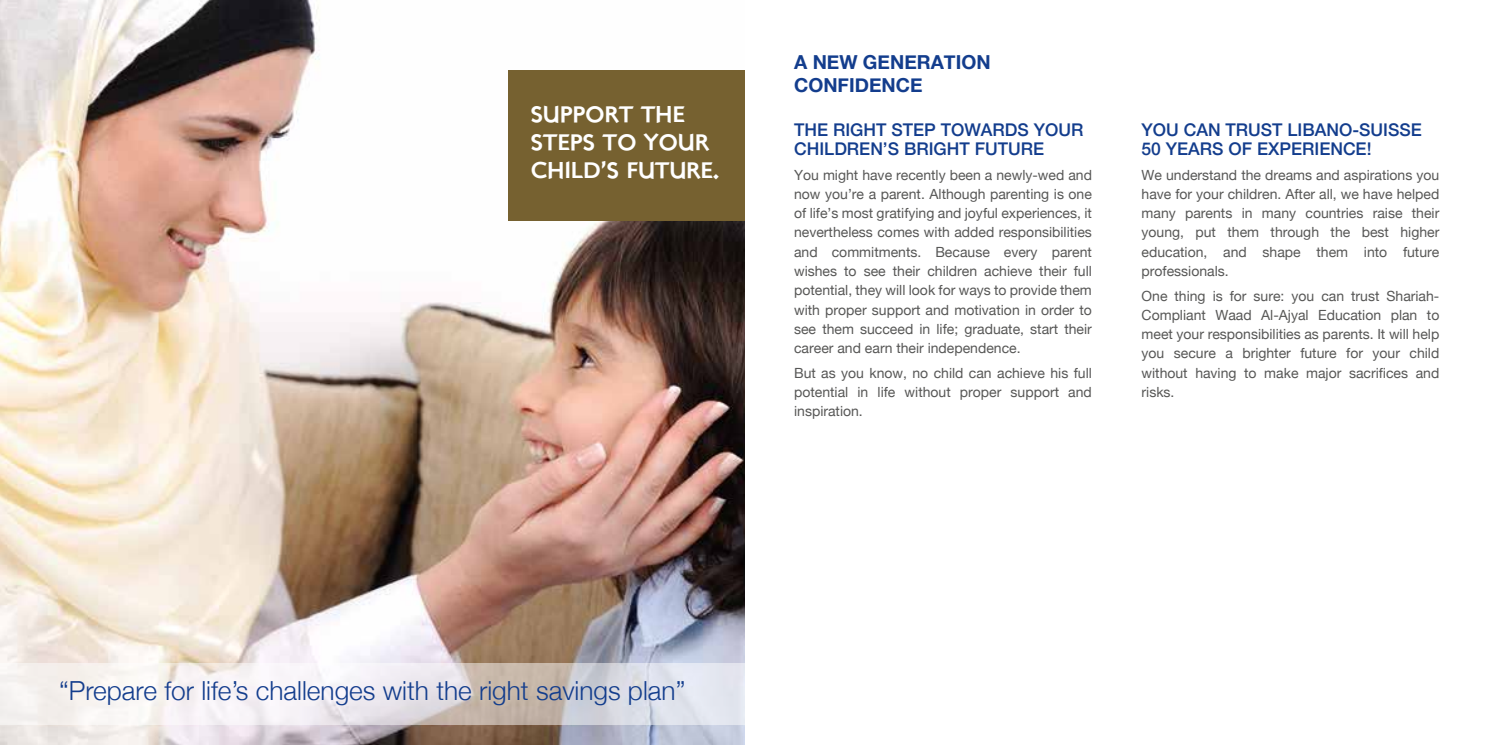
<style>
.page{position:relative;width:1489px;height:745px;background:#fff}
.page>*{position:absolute;margin:0;border:0;box-sizing:border-box;transform-origin:0 0}
.t1{font:300 26.25px "Helvetica Neue";color:#133d8d}
.t2{font:22.75px/28px "London Two";letter-spacing:-.015em;color:#fff}
.t3{font:700 19.25px/23.1px "Helvetica Neue";color:#133d8d}
.t4{font:500 17.5px/19.2px "Helvetica Neue";color:#133d8d}
.t5{font:14px/19.2px "Helvetica Neue";color:#575756;text-align:justify}
</style>
<div class="page">
<img style="left:0;top:0;width:744px;height:744px">
<div style="left:508px;top:70px;width:236px;height:151px;background:#766130"></div>
<svg style="left:0;top:663px;width:745px;height:61px"></svg>
<svg style="left:0;top:664px;width:743px;height:58px"></svg>
<h2 class="t2" style="left:530px;top:100px;width:190px">SUPPORT THE<br>STEPS TO YOUR<br>CHILD’S FUTURE.</h2>
<h3 class="t3" style="left:794px;top:51px;width:198px">A NEW GENERATION<br>CONFIDENCE</h3>
<p class="t4" style="left:794px;top:119px;width:291px">THE RIGHT STEP TOWARDS YOUR<br>CHILDREN’S BRIGHT FUTURE</p>
<p class="t5" style="left:794px;top:166px;width:299px">You might have recently been a newly-wed and now you’re a parent. Although parenting is one of life’s most gratifying and joyful experiences, it nevertheless comes with added responsibilities and commitments. Because every parent wishes to see their children achieve their full potential, they will look for ways to provide them with proper support and motivation in order to see them succeed in life; graduate, start their career and earn their independence.</p>
<p class="t5" style="left:794px;top:363px;width:299px">But as you know, no child can achieve his full potential in life without proper support and inspiration.</p>
<p class="t4" style="left:1141px;top:119px;width:282px">YOU CAN TRUST LIBANO-SUISSE<br>50 YEARS OF EXPERIENCE!</p>
<p class="t5" style="left:1141px;top:166px;width:299px">We understand the dreams and aspirations you have for your children. After all, we have helped many parents in many countries raise their young, put them through the best higher education, and shape them into future professionals.</p>
<p class="t5" style="left:1141px;top:286px;width:299px">One thing is for sure: you can trust Shariah-Compliant Waad Al-Ajyal Education plan to meet your responsibilities as parents. It will help you secure a brighter future for your child without having to make major sacrifices and risks.</p>
<h1 class="t1" style="left:59px;top:668px;width:627px">“Prepare for life’s challenges with the right savings plan”</h1>
</div>
